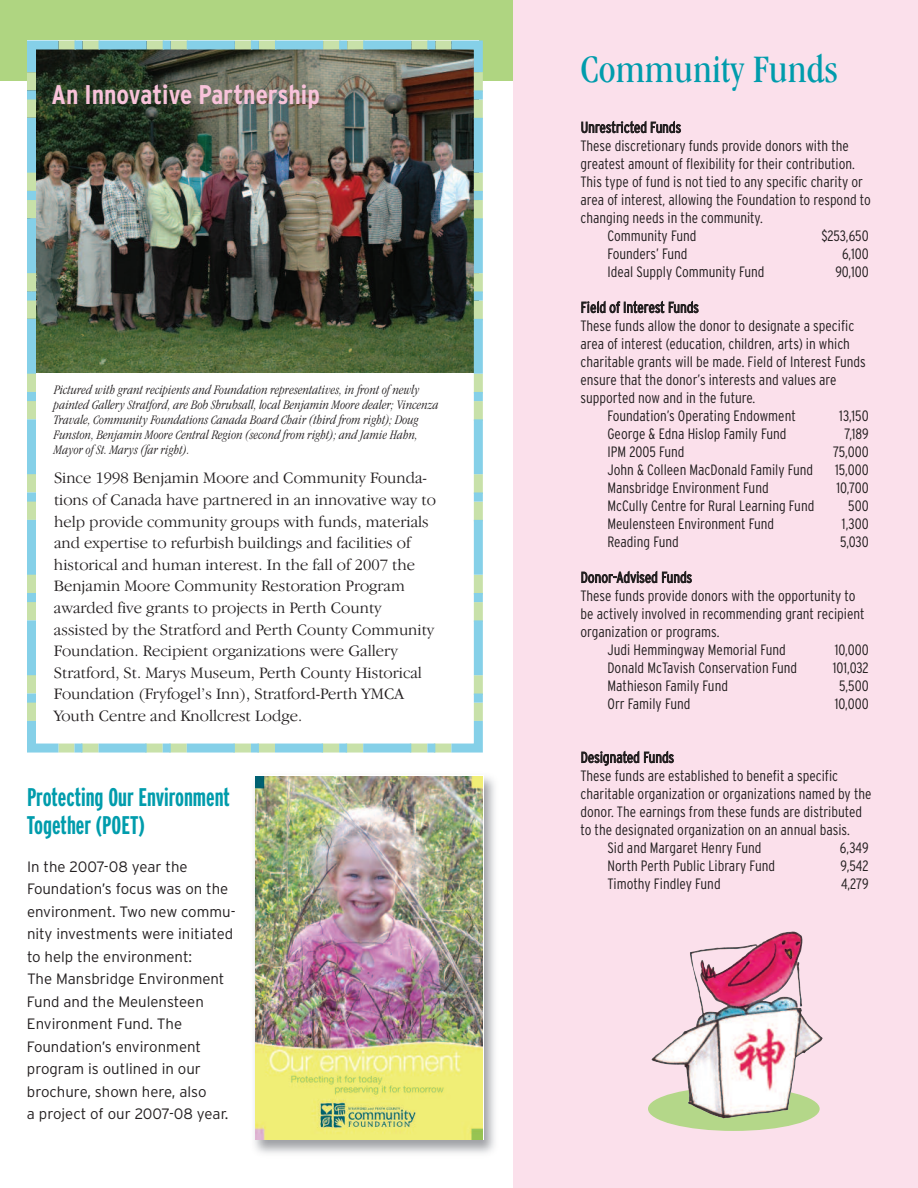
<style>
.page{position:relative;width:918px;height:1188px;background:#fff}
.page>*{position:absolute;margin:0;border:0;box-sizing:border-box;transform-origin:0 0}
.t1{font:condensed 40.5px "Garamond IT Cby BT";color:#009cac}
.t2{font:700 condensed 27px "Interstate";color:#f8c3da}
.t3{font:700 extra-condensed 25.5px/28.5px "Interstate";color:#009cac}
.t4{font:300 16.5px/21.6px "Garamond IT Cby BT";color:#231f20}
.t5{font:300 condensed 15px "Interstate";color:#231f20}
.t6{font:300 15px/22.5px "Interstate";color:#231f20}
.t7{font:italic 300 condensed 13.5px/15px "Garamond IT Cby BT";color:#231f20}
</style>
<div class="page">
<div style="left:0;top:0;width:525px;height:81px;background:#afd581"></div>
<div style="left:513px;top:0;width:405px;height:1188px;background:#fbe0eb"></div>
<div style="left:648px;top:1087px;width:172px;height:44px;background:#b4d789;border-radius:50%"></div>
<img style="left:254px;top:776px;width:241px;height:378px">
<img style="left:255px;top:776px;width:228px;height:364px">
<img style="left:651px;top:931px;width:172px;height:188px">
<img style="left:27px;top:40px;width:456px;height:713px">
<h2 class="t2" style="left:52px;top:79px;width:270px">An Innovative Partnership</h2>
<p class="t7" style="left:54px;top:384px;width:386px">Pictured with grant recipients and Foundation representatives, in front of newly painted Gallery Stratford, are Bob Shrubsall, local Benjamin Moore dealer; Vincenza Travale, Community Foundations Canada Board Chair (third from right); Doug Funston, Benjamin Moore Central Region (second from right); and Jamie Hahn, Mayor of St. Marys (far right).</p>
<p class="t4" style="left:54px;top:469px;width:383px">Since 1998 Benjamin Moore and Community Founda&shy;tions of Canada have partnered in an innovative way to help provide community groups with funds, materials and expertise to refurbish buildings and facilities of historical and human interest. In the fall of 2007 the Benjamin Moore Community Restoration Program awarded five grants to projects in Perth County assisted by the Stratford and Perth County Community Foundation. Recipient organizations were Gallery Stratford, St. Marys Museum, Perth County Historical Foundation (Fryfogel’s Inn), Stratford-Perth YMCA Youth Centre and Knollcrest Lodge.</p>
<h3 class="t3" style="left:27px;top:783px;width:205px">Protecting Our Environment<br>Together (POET)</h3>
<p class="t6" style="left:27px;top:855px;width:210px">In the 2007-08 year the<br>Foundation’s focus was on the environment. Two new commu&shy;nity investments were initiated to help the environment:<br>The Mansbridge Environment<br>Fund and the Meulensteen<br>Environment Fund. The<br>Foundation’s environment program is outlined in our brochure, shown here, also<br>a project of our 2007-08 year.</p>
<h1 class="t1" style="left:580px;top:54px;width:259px">Community Funds</h1>
<p class="t5" style="left:581px;top:119px;width:102px">Unrestricted Funds</p>
<p class="t5" style="left:580px;top:137px;width:270px">These discretionary funds provide donors with the</p>
<p class="t5" style="left:581px;top:155px;width:276px">greatest amount of flexibility for their contribution.</p>
<p class="t5" style="left:581px;top:173px;width:284px">This type of fund is not tied to any specific charity or</p>
<p class="t5" style="left:581px;top:191px;width:292px">area of interest, allowing the Foundation to respond to</p>
<p class="t5" style="left:581px;top:209px;width:184px">changing needs in the community.</p>
<p class="t5" style="left:608px;top:227px;width:90px">Community Fund</p>
<p class="t5" style="left:821px;top:227px;width:49px">$253,650</p>
<p class="t5" style="left:608px;top:245px;width:82px">Founders’ Fund</p>
<p class="t5" style="left:842px;top:245px;width:28px">6,100</p>
<p class="t5" style="left:608px;top:263px;width:158px">Ideal Supply Community Fund</p>
<p class="t5" style="left:835px;top:263px;width:35px">90,100</p>
<p class="t5" style="left:581px;top:299px;width:120px">Field of Interest Funds</p>
<p class="t5" style="left:580px;top:317px;width:275px">These funds allow the donor to designate a specific</p>
<p class="t5" style="left:580px;top:335px;width:271px">area of interest (education, children, arts) in which</p>
<p class="t5" style="left:581px;top:353px;width:287px">charitable grants will be made. Field of Interest Funds</p>
<p class="t5" style="left:581px;top:371px;width:258px">ensure that the donor’s interests and values are</p>
<p class="t5" style="left:581px;top:389px;width:176px">supported now and in the future.</p>
<p class="t5" style="left:608px;top:407px;width:190px">Foundation’s Operating Endowment</p>
<p class="t5" style="left:839px;top:407px;width:31px">13,150</p>
<p class="t5" style="left:608px;top:425px;width:180px">George &amp; Edna Hislop Family Fund</p>
<p class="t5" style="left:845px;top:425px;width:26px">7,189</p>
<p class="t5" style="left:608px;top:443px;width:78px">IPM 2005 Fund</p>
<p class="t5" style="left:833px;top:443px;width:37px">75,000</p>
<p class="t5" style="left:608px;top:461px;width:207px">John &amp; Colleen MacDonald Family Fund</p>
<p class="t5" style="left:835px;top:461px;width:35px">15,000</p>
<p class="t5" style="left:608px;top:479px;width:163px">Mansbridge Environment Fund</p>
<p class="t5" style="left:836px;top:479px;width:34px">10,700</p>
<p class="t5" style="left:608px;top:497px;width:208px">McCully Centre for Rural Learning Fund</p>
<p class="t5" style="left:848px;top:497px;width:22px">500</p>
<p class="t5" style="left:608px;top:515px;width:168px">Meulensteen Environment Fund</p>
<p class="t5" style="left:842px;top:515px;width:28px">1,300</p>
<p class="t5" style="left:608px;top:533px;width:73px">Reading Fund</p>
<p class="t5" style="left:840px;top:533px;width:30px">5,030</p>
<p class="t5" style="left:581px;top:569px;width:113px">Donor-Advised Funds</p>
<p class="t5" style="left:580px;top:587px;width:276px">These funds provide donors with the opportunity to</p>
<p class="t5" style="left:580px;top:605px;width:286px">be actively involved in recommending grant recipient</p>
<p class="t5" style="left:580px;top:623px;width:140px">organization or programs.</p>
<p class="t5" style="left:607px;top:641px;width:180px">Judi Hemmingway Memorial Fund</p>
<p class="t5" style="left:835px;top:641px;width:35px">10,000</p>
<p class="t5" style="left:607px;top:659px;width:191px">Donald McTavish Conservation Fund</p>
<p class="t5" style="left:833px;top:659px;width:37px">101,032</p>
<p class="t5" style="left:608px;top:677px;width:122px">Mathieson Family Fund</p>
<p class="t5" style="left:839px;top:677px;width:31px">5,500</p>
<p class="t5" style="left:608px;top:695px;width:84px">Orr Family Fund</p>
<p class="t5" style="left:835px;top:695px;width:35px">10,000</p>
<p class="t5" style="left:581px;top:749px;width:95px">Designated Funds</p>
<p class="t5" style="left:580px;top:767px;width:259px">These funds are established to benefit a specific</p>
<p class="t5" style="left:580px;top:785px;width:293px">charitable organization or organizations named by the</p>
<p class="t5" style="left:581px;top:803px;width:283px">donor. The earnings from these funds are distributed</p>
<p class="t5" style="left:581px;top:821px;width:271px">to the designated organization on an annual basis.</p>
<p class="t5" style="left:608px;top:839px;width:155px">Sid and Margaret Henry Fund</p>
<p class="t5" style="left:840px;top:839px;width:30px">6,349</p>
<p class="t5" style="left:608px;top:857px;width:169px">North Perth Public Library Fund</p>
<p class="t5" style="left:841px;top:857px;width:30px">9,542</p>
<p class="t5" style="left:608px;top:875px;width:115px">Timothy Findley Fund</p>
<p class="t5" style="left:841px;top:875px;width:29px">4,279</p>
</div>
